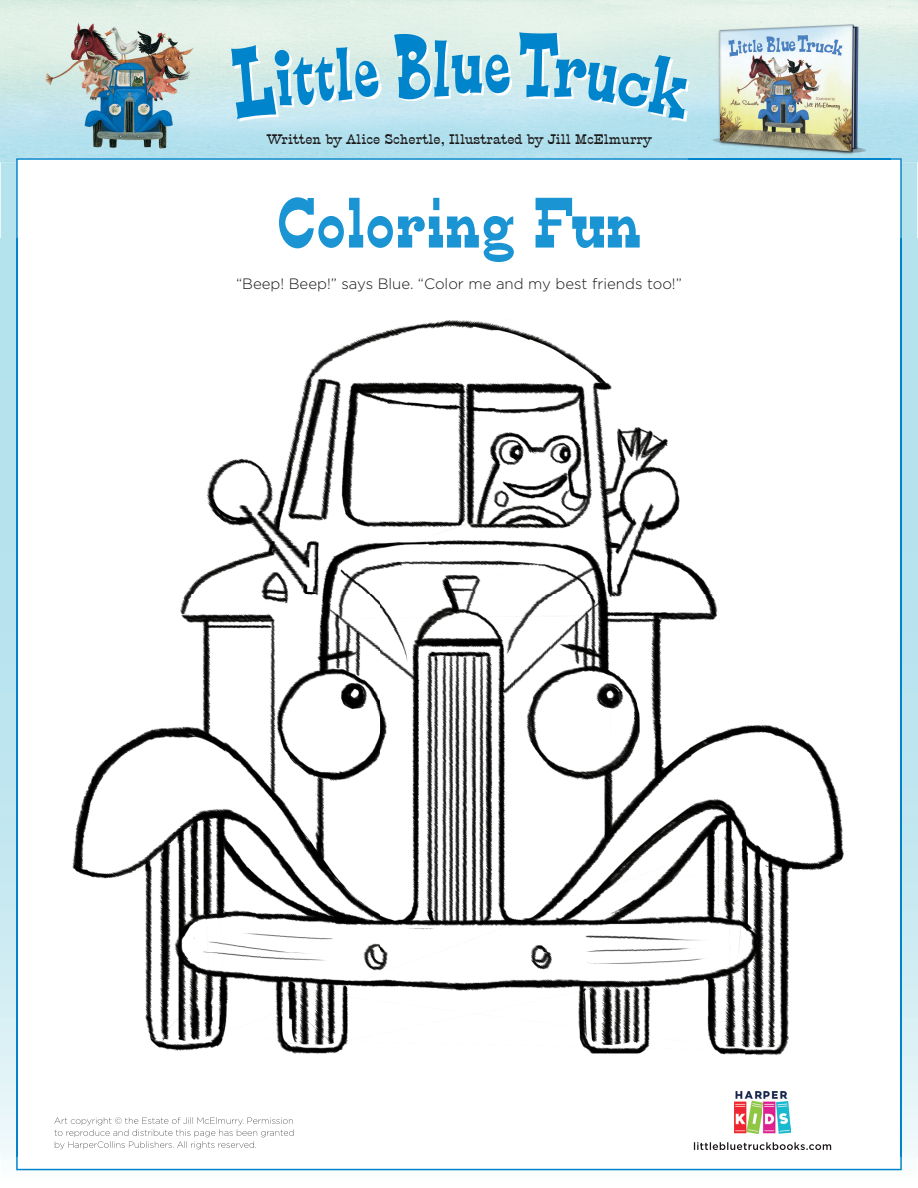
<style>
.page{position:relative;width:918px;height:1188px;background:#fff}
.page>*{position:absolute;margin:0;border:0;box-sizing:border-box;transform-origin:0 0}
.t1{font:69px "Edmunds";letter-spacing:.02em;color:#1a94d3}
.t2{font:300 15px "Gotham";color:#1a1616}
.t3{font:13.5px "PT Barnum BT";color:#1a1616;scale:1.45 1}
</style>
<div class="page">
<img style="left:233px;top:35px;width:455px;height:87px">
<svg style="left:231px;top:45px;width:148px;height:74px;background:#8ec9e1"></svg>
<svg style="left:394px;top:34px;width:116px;height:65px;background:#7dc0dd"></svg>
<svg style="left:519px;top:32px;width:168px;height:87px;background:#99cfe3"></svg>
<img style="left:37px;top:15px;width:169px;height:138px">
<img style="left:688px;top:0;width:203px;height:160px">
<img style="left:0;top:239px;width:918px;height:918px">
<img style="left:54px;top:1117px;width:240px;height:8px">
<img style="left:54px;top:1129px;width:240px;height:8px">
<img style="left:55px;top:1141px;width:201px;height:8px">
<img style="left:734px;top:1092px;width:57px;height:41px">
<img style="left:694px;top:1142px;width:137px;height:8px">
<p class="t3" style="left:266px;top:131px;width:267px">Written by Alice Schertle, Illustrated by Jill McElmurry</p>
<h1 class="t1" style="left:277px;top:184px;width:365px">Coloring Fun</h1>
<p class="t2" style="left:236px;top:274px;width:447px">“Beep! Beep!” says Blue. “Color me and my best friends too!”</p>
</div>
